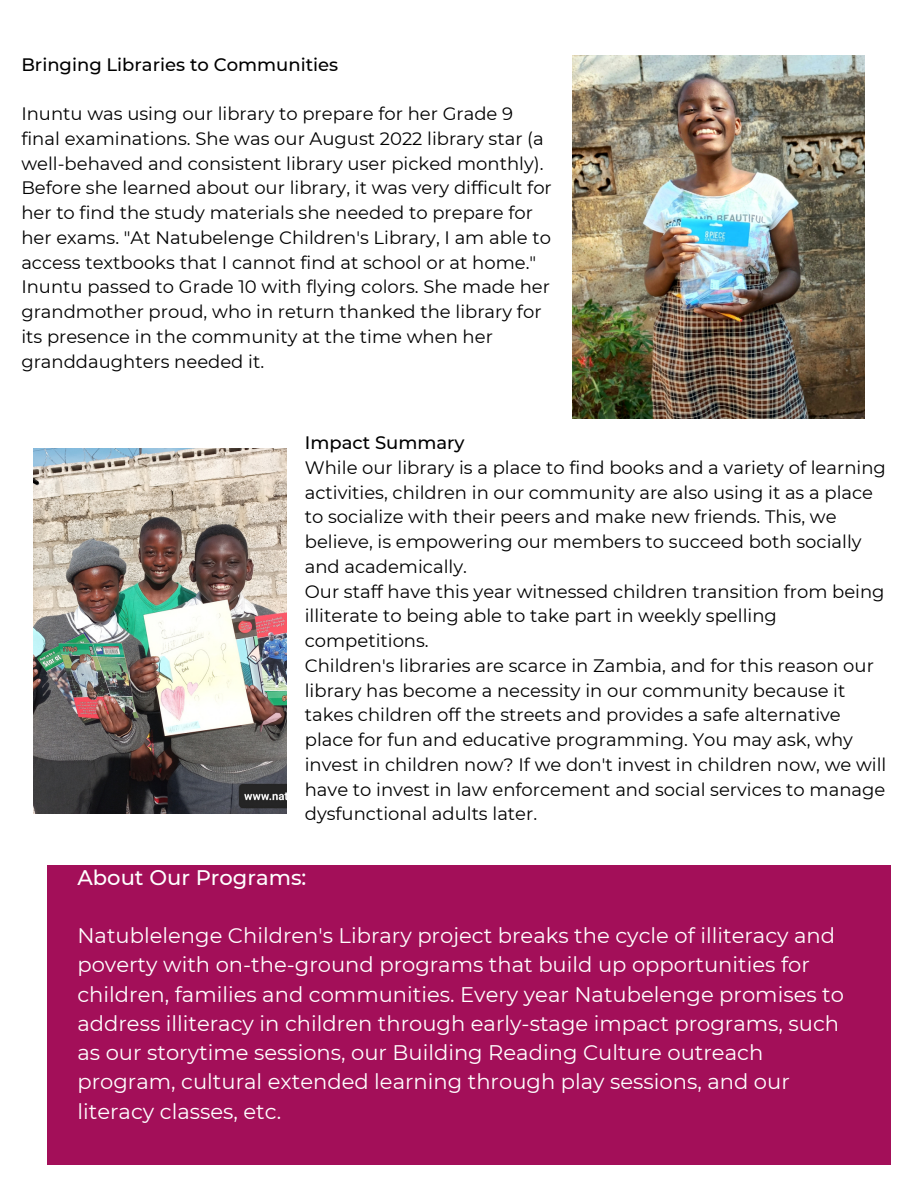
<style>
.page{position:relative;width:918px;height:1188px;background:#fff}
.page>*{position:absolute;margin:0;border:0;box-sizing:border-box;transform-origin:0 0}
.t1{font:21.15px/29.2px "Montserrat";color:#fff}
.t2{font:500 21.15px "Montserrat";color:#fff}
.t3{font:18px/24.8px "Montserrat";color:#000}
.t4{font:500 18px "Montserrat";color:#000}
</style>
<div class="page">
<img style="left:572px;top:56px;width:293px;height:363px">
<div style="left:47px;top:865px;width:844px;height:300px;background:#a30f59"></div>
<img style="left:33px;top:449px;width:253px;height:364px">
<p class="t4" style="left:21px;top:53px;width:318px">Bringing Libraries to Communities</p>
<p class="t3" style="left:21px;top:101px;width:532px">Inuntu was using our library to prepare for her Grade 9 final examinations. She was our August 2022 library star (a well-behaved and consistent library user picked monthly).<br>Before she learned about our library, it was very difficult for her to find the study materials she needed to prepare for her exams. "At Natubelenge Children's Library, I am able to access textbooks that I cannot find at school or at home." Inuntu passed to Grade 10 with flying colors. She made her grandmother proud, who in return thanked the library for its presence in the community at the time when her granddaughters needed it.</p>
<p class="t4" style="left:305px;top:432px;width:161px">Impact Summary</p>
<p class="t3" style="left:305px;top:455px;width:583px">While our library is a place to find books and a variety of learning activities, children in our community are also using it as a place to socialize with their peers and make new friends. This, we believe, is empowering our members to succeed both socially and academically.</p>
<p class="t3" style="left:305px;top:579px;width:581px">Our staff have this year witnessed children transition from being illiterate to being able to take part in weekly spelling competitions.</p>
<p class="t3" style="left:305px;top:653px;width:583px">Children's libraries are scarce in Zambia, and for this reason our library has become a necessity in our community because it takes children off the streets and provides a safe alternative place for fun and educative programming. You may ask, why invest in children now? If we don't invest in children now, we will have to invest in law enforcement and social services to manage dysfunctional adults later.</p>
<p class="t2" style="left:77px;top:864px;width:230px">About Our Programs:</p>
<p class="t1" style="left:77px;top:921px;width:768px">Natublelenge Children's Library project breaks the cycle of illiteracy and poverty with on-the-ground programs that build up opportunities for children, families and communities. Every year Natubelenge promises to address illiteracy in children through early-stage impact programs, such as our storytime sessions, our Building Reading Culture outreach program, cultural extended learning through play sessions, and our literacy classes, etc.</p>
</div>
